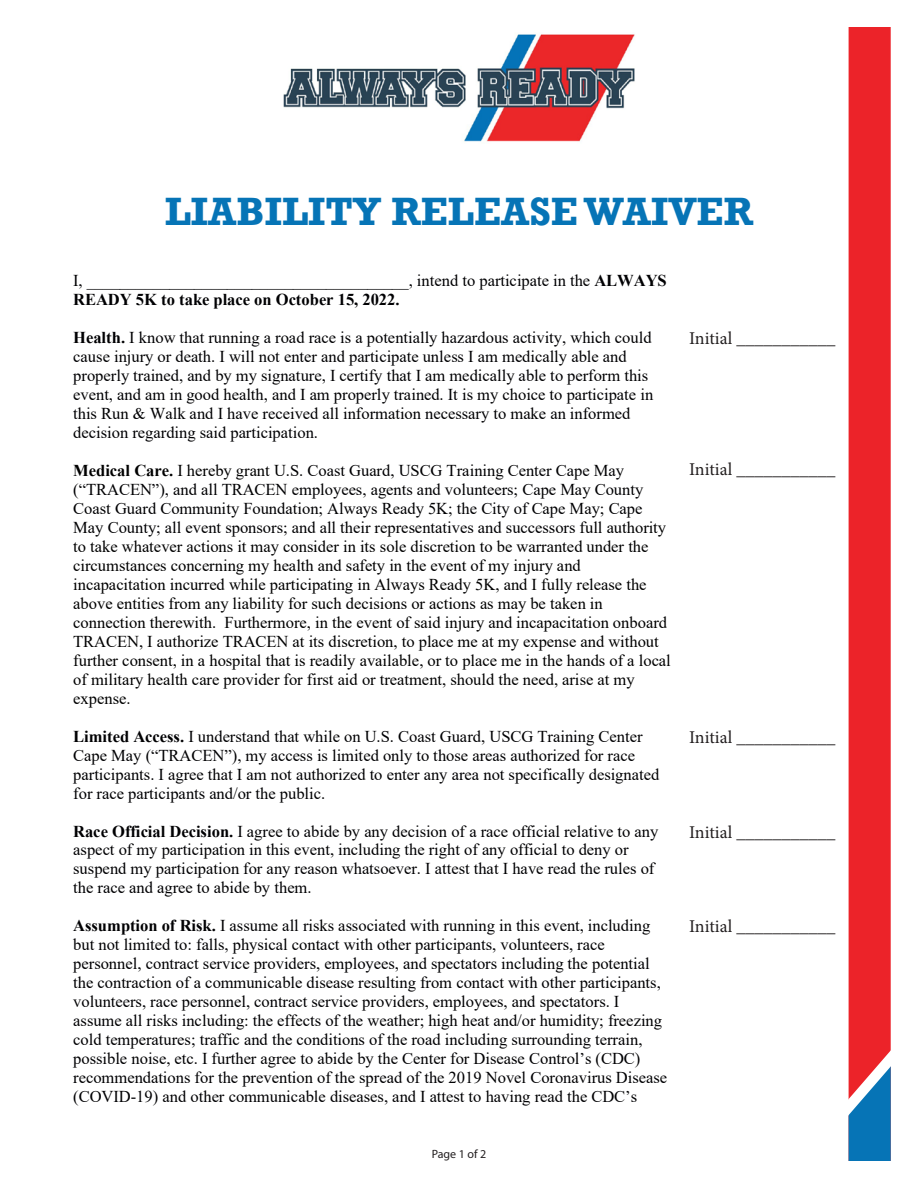
<style>
.page{position:relative;width:918px;height:1188px;background:#fff}
.page>*{position:absolute;margin:0;border:0;box-sizing:border-box;transform-origin:0 0}
.t1{font:700 40.5px "Rockwell";color:#0674b6}
.t2{font:18px "Minion Pro";color:#231f20}
.t3{font:16.5px/18.9px "Times New Roman";color:#010103}
.t4{font:16.5px/18.9px "Times New Roman";color:#000}
.t5{font:12px "Myriad Pro";color:#231f20}
.s1{font-weight:700}
.s2{color:#010103}
</style>
<div class="page">
<div style="left:849px;top:27px;width:42px;height:1012px;background:#ec2329"></div>
<svg style="left:848px;top:1039px;width:43px;height:122px;background:#6d7097"></svg>
<img style="left:283px;top:34px;width:352px;height:108px">
<p class="t1" style="left:165px;top:186px;width:590px">LIABILITY RELEASE WAIVER</p>
<p class="t3" style="left:73px;top:271px;width:595px">I, _______________________________________, intend to participate in the <span class="s1">ALWAYS<br>READY 5K to take place on October 15, 2022.</span></p>
<p class="t3" style="left:73px;top:328px;width:582px"><span class="s1">Health.</span> I know that running a road race is a potentially hazardous activity, which could cause injury or death. I will not enter and participate unless I am medically able and properly trained, and by my signature, I certify that I am medically able to perform this event, and am in good health, and I am properly trained. It is my choice to participate in this Run &amp; Walk and I have received all information necessary to make an informed decision regarding said participation.</p>
<p class="t4" style="left:73px;top:461px;width:599px"><span class="s1">Medical Care.</span> I hereby grant U<span class="s2">.S. Coast Guard, USCG Training Center Cape May (“TRACEN”), and all TRACEN employees, agents and volunteers; Cape May County Coast Guard Community Foundation; Always Ready 5K; the City of Cape May; Cape May County; all event sponsors; and all their representatives and successors</span> full authority to take whatever actions it may consider in its sole discretion to be warranted under the circumstances concerning my health and safety in the event of my injury and incapacitation incurred while participating in Always Ready 5K, and I fully release the above entities from any liability for such decisions or actions as may be taken in connection therewith. Furthermore, in the event of said injury and incapacitation onboard TRACEN, I authorize TRACEN at its discretion, to place me at my expense and without further consent, in a hospital that is readily available, or to place me in the hands of a local of military health care provider for first aid or treatment, should the need, arise at my expense.</p>
<p class="t3" style="left:73px;top:726px;width:588px"><span class="s1">Limited Access.</span> I understand that while on U.S. Coast Guard, USCG Training Center Cape May (“TRACEN”), my access is limited only to those areas authorized for race participants. I agree that I am not authorized to enter any area not specifically designated for race participants and/or the public.</p>
<p class="t3" style="left:73px;top:821px;width:587px"><span class="s1">Race Official Decision.</span> I agree to abide by any decision of a race official relative to any aspect of my participation in this event, including the right of any official to deny or suspend my participation for any reason whatsoever. I attest that I have read the rules of the race and agree to abide by them.</p>
<p class="t3" style="left:73px;top:916px;width:596px"><span class="s1">Assumption of Risk.</span> I assume all risks associated with running in this event, including but not limited to: falls, physical contact with other participants, volunteers, race personnel, contract service providers, employees, and spectators including the potential the contraction of a communicable disease resulting from contact with other participants, volunteers, race personnel, contract service providers, employees, and spectators. I assume all risks including: the effects of the weather; high heat and/or humidity; freezing cold temperatures; traffic and the conditions of the road including surrounding terrain, possible noise, etc. I further agree to abide by the Center for Disease Control’s (CDC) recommendations for the prevention of the spread of the 2019 Novel Coronavirus Disease (COVID-19) and other communicable diseases, and I attest to having read the CDC’s</p>
<p class="t2" style="left:689px;top:326px;width:148px">Initial ___________</p>
<p class="t4" style="left:687px;top:328px;width:41px">Initial</p>
<p class="t2" style="left:689px;top:457px;width:148px">Initial ___________</p>
<p class="t2" style="left:689px;top:725px;width:148px">Initial ___________</p>
<p class="t4" style="left:687px;top:734px;width:41px">Initial</p>
<p class="t2" style="left:689px;top:820px;width:148px">Initial ___________</p>
<p class="t4" style="left:687px;top:833px;width:41px">Initial</p>
<p class="t2" style="left:689px;top:914px;width:148px">Initial ___________</p>
<p class="t5" style="left:432px;top:1147px;width:56px">Page 1 of 2</p>
</div>
